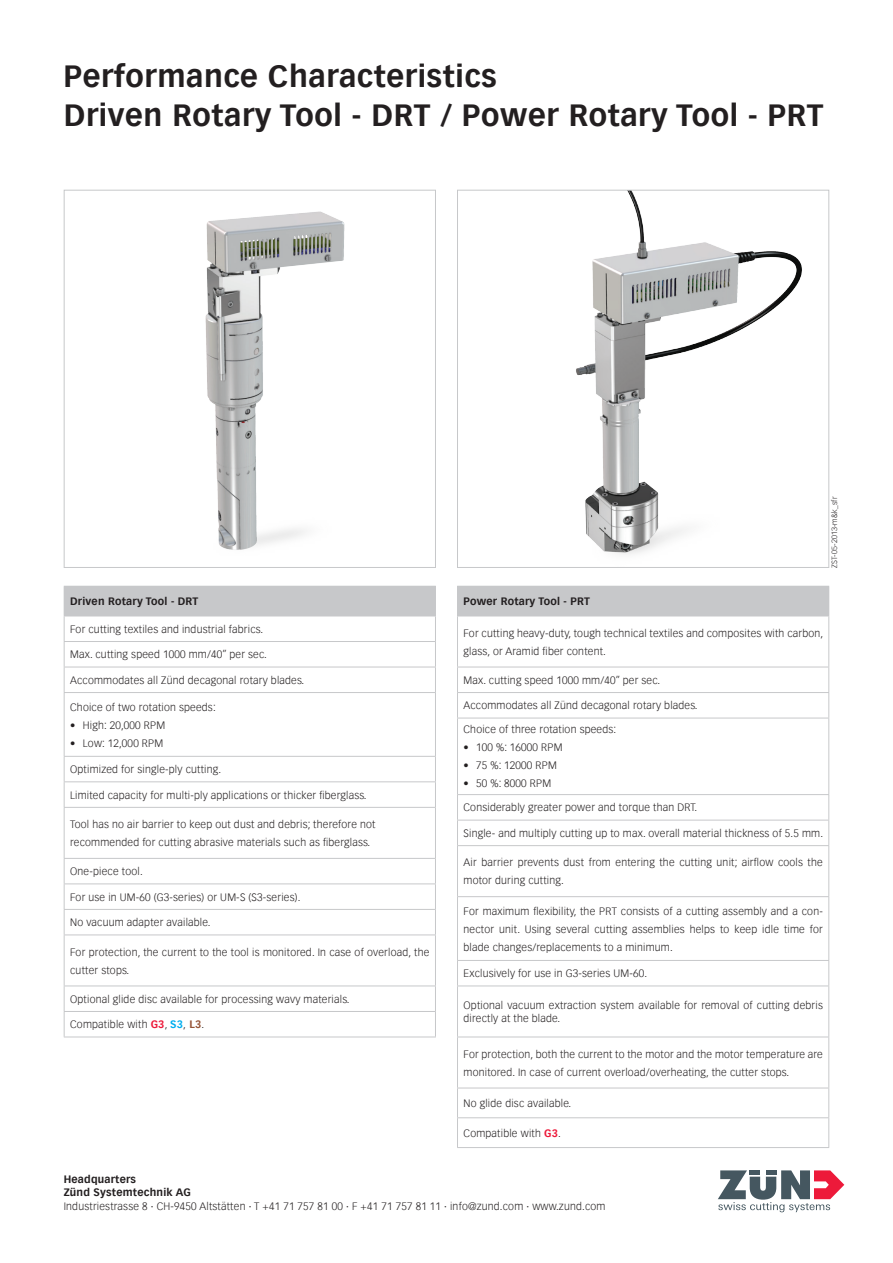
<style>
.page{position:relative;width:893px;height:1263px;background:#fff}
.page>*{position:absolute;margin:0;border:0;box-sizing:border-box;transform-origin:0 0}
.t1{font:700 30px/39px "Vectora Com";letter-spacing:.02em;color:#231f20}
.t2{font:300 10.5px/18px "Vectora Com";letter-spacing:.02em;color:#231f20}
.t3{font:700 10.5px/13.5px "Vectora Com";letter-spacing:.02em;color:#231f20}
.t4{font:300 7.5px "Vectora Com";letter-spacing:.02em;color:#231f20}
.s1{font-weight:700;color:#ed1a3a}
.s2{font-weight:700;color:#00aeef}
.s3{font-weight:700;color:#955336}
</style>
<div class="page">
<div style="left:64px;top:586px;width:371px;height:30px;background:#c7c8ca"></div>
<hr style="left:64px;top:586px;width:372px;height:1px;background:#c7c8ca">
<hr style="left:64px;top:616px;width:372px;height:1px;background:#c7c8ca">
<hr style="left:64px;top:641px;width:372px;height:1px;background:#c7c8ca">
<hr style="left:64px;top:667px;width:372px;height:1px;background:#c7c8ca">
<svg style="left:64px;top:616px;width:1px;height:76px"></svg>
<svg style="left:435px;top:587px;width:1px;height:105px"></svg>
<hr style="left:64px;top:692px;width:372px;height:1px;background:#c7c8ca">
<hr style="left:64px;top:693px;width:1px;height:63px;background:#c7c8ca">
<hr style="left:435px;top:693px;width:1px;height:63px;background:#c7c8ca">
<hr style="left:64px;top:756px;width:372px;height:1px;background:#c7c8ca">
<hr style="left:64px;top:781px;width:372px;height:1px;background:#c7c8ca">
<svg style="left:64px;top:757px;width:1px;height:50px"></svg>
<svg style="left:435px;top:757px;width:1px;height:50px"></svg>
<hr style="left:64px;top:807px;width:372px;height:1px;background:#c7c8ca">
<hr style="left:64px;top:808px;width:1px;height:50px;background:#c7c8ca">
<hr style="left:435px;top:808px;width:1px;height:50px;background:#c7c8ca">
<hr style="left:64px;top:858px;width:372px;height:1px;background:#c7c8ca">
<hr style="left:64px;top:883px;width:372px;height:1px;background:#c7c8ca">
<hr style="left:64px;top:909px;width:372px;height:1px;background:#c7c8ca">
<svg style="left:64px;top:859px;width:1px;height:75px"></svg>
<svg style="left:435px;top:859px;width:1px;height:75px"></svg>
<hr style="left:64px;top:934px;width:372px;height:1px;background:#c7c8ca">
<hr style="left:64px;top:935px;width:1px;height:50px;background:#c7c8ca">
<hr style="left:435px;top:935px;width:1px;height:50px;background:#c7c8ca">
<hr style="left:64px;top:985px;width:372px;height:1px;background:#c7c8ca">
<hr style="left:64px;top:1011px;width:372px;height:1px;background:#c7c8ca">
<svg style="left:64px;top:986px;width:1px;height:50px"></svg>
<svg style="left:435px;top:986px;width:1px;height:50px"></svg>
<hr style="left:64px;top:1036px;width:372px;height:1px;background:#c7c8ca">
<div style="left:457px;top:586px;width:372px;height:30px;background:#c7c8ca"></div>
<hr style="left:457px;top:616px;width:372px;height:1px;background:#c7c8ca">
<hr style="left:457px;top:616px;width:1px;height:51px;background:#c7c8ca">
<hr style="left:828px;top:616px;width:1px;height:51px;background:#c7c8ca">
<hr style="left:457px;top:667px;width:372px;height:1px;background:#c7c8ca">
<hr style="left:457px;top:692px;width:372px;height:1px;background:#c7c8ca">
<svg style="left:457px;top:667px;width:1px;height:51px"></svg>
<svg style="left:828px;top:667px;width:1px;height:51px"></svg>
<hr style="left:457px;top:718px;width:372px;height:1px;background:#c7c8ca">
<hr style="left:457px;top:718px;width:1px;height:76px;background:#c7c8ca">
<hr style="left:828px;top:718px;width:1px;height:76px;background:#c7c8ca">
<hr style="left:457px;top:794px;width:372px;height:1px;background:#c7c8ca">
<hr style="left:457px;top:820px;width:372px;height:1px;background:#c7c8ca">
<svg style="left:457px;top:795px;width:1px;height:50px"></svg>
<svg style="left:828px;top:795px;width:1px;height:50px"></svg>
<hr style="left:457px;top:845px;width:372px;height:1px;background:#c7c8ca">
<hr style="left:457px;top:846px;width:1px;height:50px;background:#c7c8ca">
<hr style="left:828px;top:846px;width:1px;height:50px;background:#c7c8ca">
<hr style="left:457px;top:896px;width:372px;height:1px;background:#c7c8ca">
<hr style="left:457px;top:897px;width:1px;height:63px;background:#c7c8ca">
<hr style="left:828px;top:897px;width:1px;height:63px;background:#c7c8ca">
<hr style="left:457px;top:960px;width:372px;height:1px;background:#c7c8ca">
<svg style="left:457px;top:961px;width:1px;height:24px"></svg>
<svg style="left:828px;top:961px;width:1px;height:24px"></svg>
<hr style="left:457px;top:985px;width:372px;height:1px;background:#c7c8ca">
<hr style="left:457px;top:986px;width:1px;height:50px;background:#c7c8ca">
<hr style="left:828px;top:986px;width:1px;height:50px;background:#c7c8ca">
<hr style="left:457px;top:1036px;width:372px;height:1px;background:#c7c8ca">
<hr style="left:457px;top:1037px;width:1px;height:51px;background:#c7c8ca">
<hr style="left:828px;top:1037px;width:1px;height:51px;background:#c7c8ca">
<hr style="left:457px;top:1088px;width:372px;height:1px;background:#c7c8ca">
<hr style="left:457px;top:1117px;width:372px;height:1px;background:#c7c8ca">
<svg style="left:457px;top:1088px;width:1px;height:59px"></svg>
<svg style="left:828px;top:1088px;width:1px;height:59px"></svg>
<hr style="left:457px;top:1147px;width:372px;height:1px;background:#c7c8ca">
<svg style="left:718px;top:1170px;width:126px;height:42px"></svg>
<img style="left:205px;top:211px;width:140px;height:339px">
<div style="left:64px;top:190px;width:372px;height:378px;border:1px solid #c7c8ca"></div>
<img style="left:576px;top:192px;width:226px;height:363px">
<div style="left:457px;top:190px;width:372px;height:378px;border:1px solid #c7c8ca"></div>
<h1 class="t1" style="left:64px;top:57px;width:761px">Performance Characteristics<br>Driven Rotary Tool - DRT / Power Rotary Tool - PRT</h1>
<p class="t3" style="left:70px;top:595px;width:130px">Driven Rotary Tool - DRT</p>
<p class="t2" style="left:70px;top:620px;width:194px">For cutting textiles and industrial fabrics.</p>
<p class="t2" style="left:70px;top:646px;width:198px">Max. cutting speed 1000 mm/40” per sec.</p>
<p class="t2" style="left:70px;top:671px;width:236px">Accommodates all Zünd decagonal rotary blades.</p>
<p class="t2" style="left:70px;top:698px;width:147px">Choice of two rotation speeds:</p>
<p class="t2" style="left:70px;top:716px;width:96px">• High: 20,000 RPM</p>
<p class="t2" style="left:70px;top:734px;width:94px">• Low: 12,000 RPM</p>
<p class="t2" style="left:70px;top:760px;width:153px">Optimized for single-ply cutting.</p>
<p class="t2" style="left:70px;top:786px;width:298px">Limited capacity for multi-ply applications or thicker fiberglass.</p>
<p class="t2" style="left:70px;top:815px;width:307px">Tool has no air barrier to keep out dust and debris; therefore not recommended for cutting abrasive materials such as fiberglass.</p>
<p class="t2" style="left:70px;top:862px;width:74px">One-piece tool.</p>
<p class="t2" style="left:70px;top:888px;width:232px">For use in UM-60 (G3-series) or UM-S (S3-series).</p>
<p class="t2" style="left:70px;top:913px;width:142px">No vacuum adapter available.</p>
<p class="t2" style="left:70px;top:943px;width:361px">For protection, the current to the tool is monitored. In case of overload, the cutter stops.</p>
<p class="t2" style="left:70px;top:990px;width:281px">Optional glide disc available for processing wavy materials.</p>
<p class="t2" style="left:70px;top:1015px;width:136px">Compatible with <span class="s1">G3</span>, <span class="s2">S3</span>, <span class="s3">L3</span>.</p>
<p class="t4" style="left:830px;top:568px;width:73px;rotate:-90deg">ZST-05-2013-m&amp;k_sfr</p>
<p class="t3" style="left:463px;top:595px;width:128px">Power Rotary Tool - PRT</p>
<p class="t2" style="left:463px;top:624px;width:361px">For cutting heavy-duty, tough technical textiles and composites with carbon, glass, or Aramid fiber content.</p>
<p class="t2" style="left:463px;top:671px;width:198px">Max. cutting speed 1000 mm/40” per sec.</p>
<p class="t2" style="left:463px;top:697px;width:236px">Accommodates all Zünd decagonal rotary blades.</p>
<p class="t2" style="left:463px;top:721px;width:154px">Choice of three rotation speeds:</p>
<p class="t2" style="left:463px;top:739px;width:100px">• 100 %: 16000 RPM</p>
<p class="t2" style="left:463px;top:757px;width:95px">• 75 %: 12000 RPM</p>
<p class="t2" style="left:463px;top:775px;width:89px">• 50 %: 8000 RPM</p>
<p class="t2" style="left:463px;top:799px;width:235px">Considerably greater power and torque than DRT.</p>
<p class="t2" style="left:463px;top:824px;width:361px">Single- and multiply cutting up to max. overall material thickness of 5.5 mm.</p>
<p class="t2" style="left:463px;top:853px;width:361px">Air barrier prevents dust from entering the cutting unit; airflow cools the motor during cutting.</p>
<p class="t2" style="left:463px;top:902px;width:361px;text-align:justify">For maximum flexibility, the PRT consists of a cutting assembly and a con&shy;nector unit. Using several cutting assemblies helps to keep idle time for blade changes/replacements to a minimum.</p>
<p class="t2" style="left:464px;top:964px;width:185px">Exclusively for use in G3-series UM-60.</p>
<p class="t2" style="left:464px;top:999px;width:361px;line-height:12.8px">Optional vacuum extraction system available for removal of cutting debris directly at the blade.</p>
<p class="t2" style="left:464px;top:1045px;width:361px">For protection, both the current to the motor and the motor temperature are monitored. In case of current overload/overheating, the cutter stops.</p>
<p class="t2" style="left:464px;top:1094px;width:109px">No glide disc available.</p>
<p class="t2" style="left:464px;top:1124px;width:99px">Compatible with <span class="s1">G3</span>.</p>
<p class="t3" style="left:64px;top:1172px;width:129px">Headquarters<br>Zünd Systemtechnik AG</p>
<p class="t2" style="left:64px;top:1197px;width:543px">Industriestrasse 8 ∙ CH-9450 Altstätten ∙ T +41 71 757 81 00 ∙ F +41 71 757 81 11 ∙ info@zund.com ∙ www.zund.com</p>
</div>
